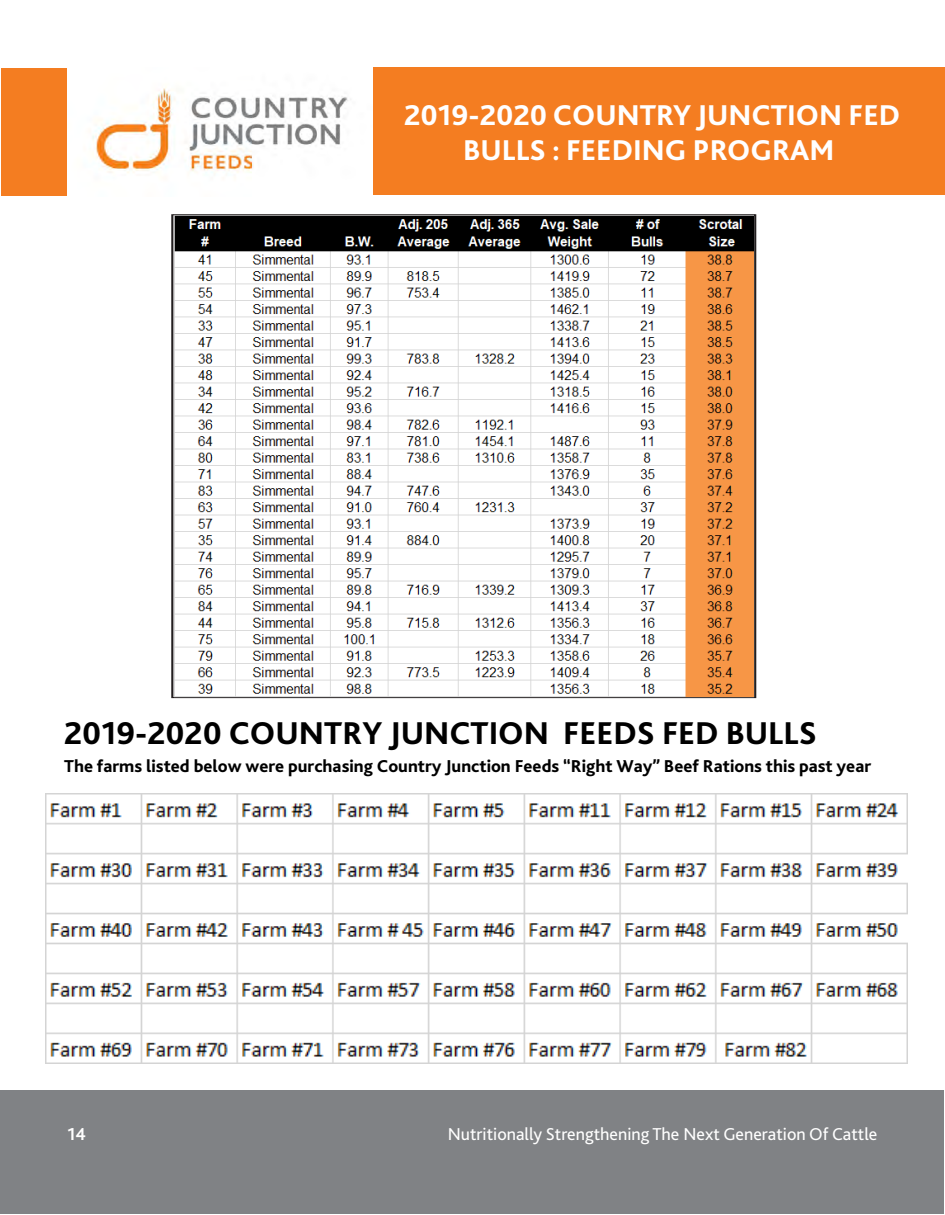
<style>
.page{position:relative;width:945px;height:1215px;background:#fff}
.page>*{position:absolute;margin:0;border:0;box-sizing:border-box;transform-origin:0 0}
.t1{font:800 33px "Bliss 2";color:#000}
.t2{font:800 30px/35.8px "Bliss 2";color:#fff;text-align:center}
.t3{font:800 18px "Bliss 2";color:#000}
.t4{font:18px "Bliss 2";color:#fff}
.t5{font:700 18px "Bliss 2";color:#fff}
</style>
<div class="page">
<img style="left:93px;top:68px;width:281px;height:127px">
<div style="left:1px;top:68px;width:66px;height:127px;background:#f47d21"></div>
<div style="left:374px;top:68px;width:571px;height:127px;background:#f47d21"></div>
<div style="left:1px;top:1091px;width:943px;height:123px;background:#808285"></div>
<img style="left:46px;top:793px;width:861px;height:271px">
<img style="left:174px;top:216px;width:579px;height:480px">
<p class="t2" style="left:404px;top:97px;width:498px">2019-2020 COUNTRY JUNCTION FED<br>BULLS : FEEDING PROGRAM</p>
<h1 class="t1" style="left:64px;top:712px;width:754px">2019-2020 COUNTRY JUNCTION FEEDS FED BULLS</h1>
<p class="t3" style="left:64px;top:755px;width:809px">The farms listed below were purchasing Country Junction Feeds “Right Way” Beef Rations this past year</p>
<p class="t5" style="left:68px;top:1122px;width:20px">14</p>
<p class="t4" style="left:448px;top:1122px;width:431px">Nutritionally Strengthening The Next Generation Of Cattle</p>
</div>
